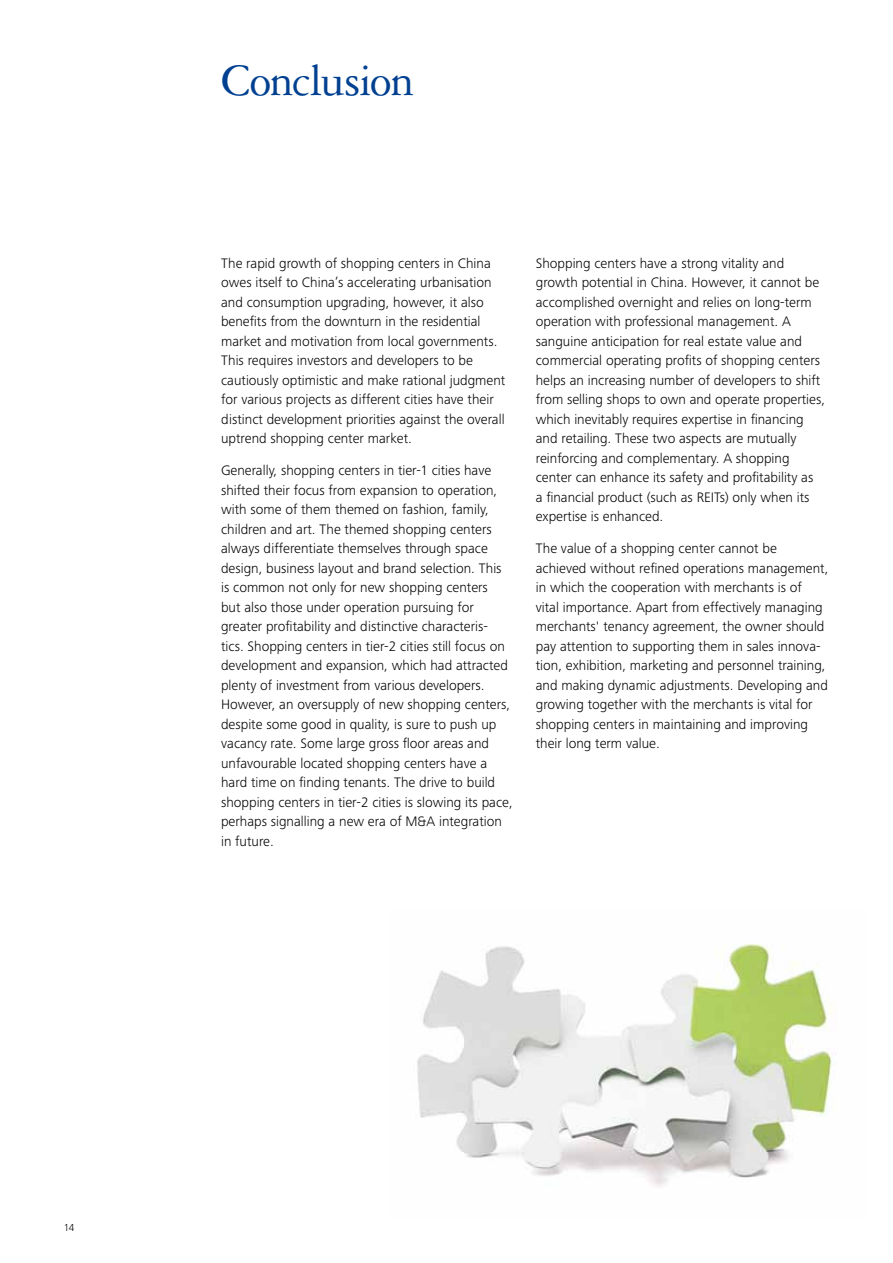
<style>
.page{position:relative;width:893px;height:1263px;background:#fff}
.page>*{position:absolute;margin:0;border:0;box-sizing:border-box;transform-origin:0 0}
.t1{font:48px "Garamond 3 LT Std";letter-spacing:-.03em;color:#004091}
.t2{font:300 14.25px/19.5px "Frutiger Next Pro";color:#000}
.t3{font:300 10.5px "Frutiger Next Pro";color:#000}
</style>
<div class="page">
<img style="left:417px;top:944px;width:419px;height:243px">
<h1 class="t1" style="left:221px;top:54px;width:194px">Conclusion</h1>
<p class="t2" style="left:221px;top:253px;width:286px">The rapid growth of shopping centers in China owes itself to China’s accelerating urbanisation and consumption upgrading, however, it also benefits from the downturn in the residential market and motivation from local governments.<br>This requires investors and developers to be cautiously optimistic and make rational judgment for various projects as different cities have their distinct development priorities against the overall uptrend shopping center market.</p>
<p class="t2" style="left:221px;top:461px;width:293px">Generally, shopping centers in tier-1 cities have shifted their focus from expansion to operation, with some of them themed on fashion, family, children and art. The themed shopping centers always differentiate themselves through space design, business layout and brand selection. This is common not only for new shopping centers<br>but also those under operation pursuing for greater profitability and distinctive characteris&shy;tics. Shopping centers in tier-2 cities still focus on development and expansion, which had attracted plenty of investment from various developers.<br>However, an oversupply of new shopping centers, despite some good in quality, is sure to push up vacancy rate. Some large gross floor areas and unfavourable located shopping centers have a hard time on finding tenants. The drive to build shopping centers in tier-2 cities is slowing its pace, perhaps signalling a new era of M&amp;A integration in future.</p>
<p class="t2" style="left:536px;top:253px;width:291px">Shopping centers have a strong vitality and growth potential in China. However, it cannot be accomplished overnight and relies on long-term operation with professional management. A sanguine anticipation for real estate value and commercial operating profits of shopping centers helps an increasing number of developers to shift from selling shops to own and operate properties, which inevitably requires expertise in financing and retailing. These two aspects are mutually reinforcing and complementary. A shopping center can enhance its safety and profitability as<br>a financial product (such as REITs) only when its expertise is enhanced.</p>
<p class="t2" style="left:536px;top:539px;width:294px">The value of a shopping center cannot be achieved without refined operations management, in which the cooperation with merchants is of vital importance. Apart from effectively managing merchants' tenancy agreement, the owner should pay attention to supporting them in sales innova&shy;tion, exhibition, marketing and personnel training, and making dynamic adjustments. Developing and growing together with the merchants is vital for shopping centers in maintaining and improving their long term value.</p>
<p class="t3" style="left:64px;top:1221px;width:12px">14</p>
</div>
